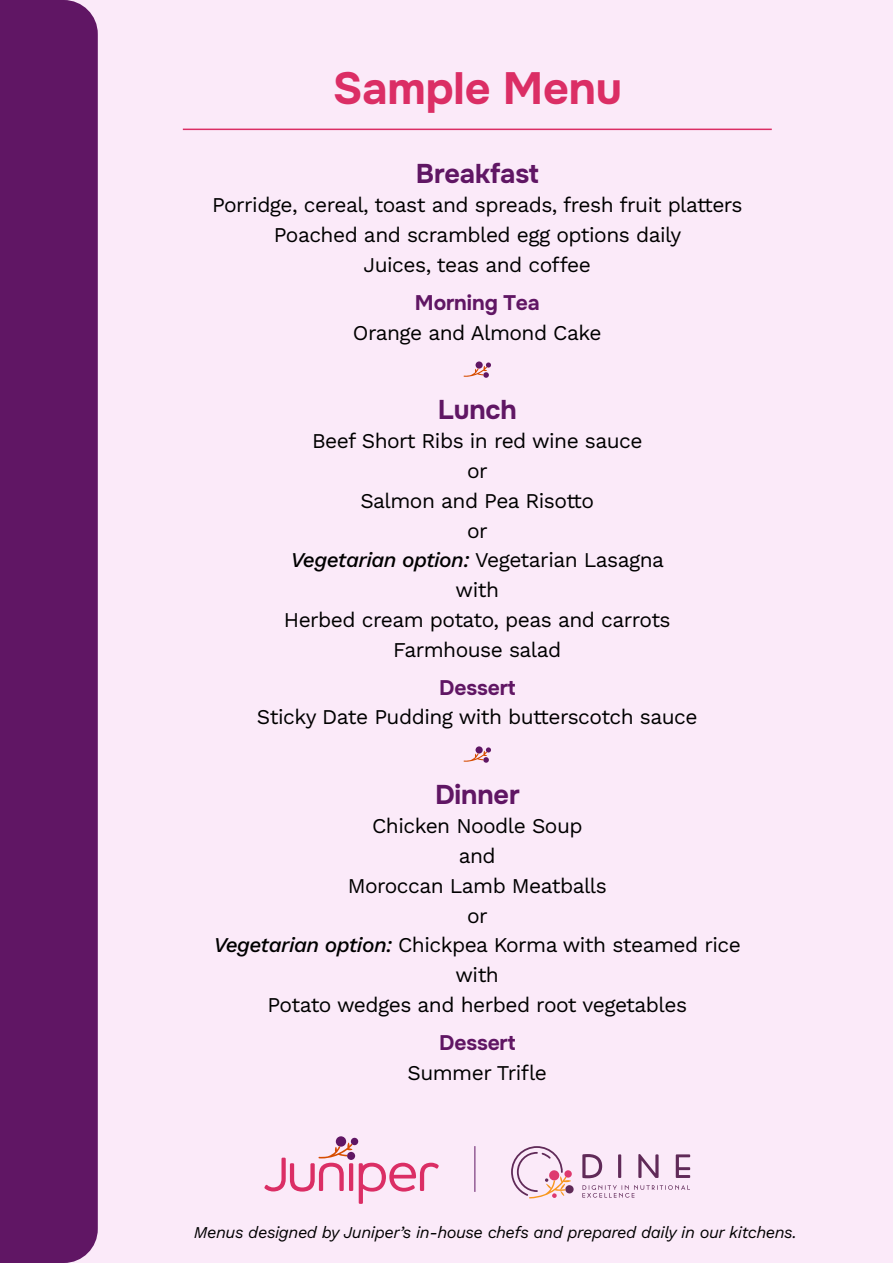
<style>
.page{position:relative;width:893px;height:1263px;background:#fbeaf9}
.page>*{position:absolute;margin:0;border:0;box-sizing:border-box;transform-origin:0 0}
.t1{font:45px "Onest";letter-spacing:-.005em;color:#db2e65}
.t2{font:27px "Onest";letter-spacing:-.005em;color:#601664}
.t3{font:21px/29.7px "Work Sans";letter-spacing:-.025em;color:#000;text-align:center}
.t4{font:21px "Onest";letter-spacing:-.005em;color:#601664}
.t5{font:italic 16.5px "Work Sans";letter-spacing:-.025em;color:#000}
.s1{font-style:italic}
</style>
<div class="page">
<svg style="left:464px;top:362px;width:27px;height:16px"></svg>
<svg style="left:464px;top:747px;width:27px;height:16px"></svg>
<div style="left:0;top:0;width:98px;height:1263px;background:#601664"></div>
<svg style="left:565px;top:1185px;width:9px;height:9px"></svg>
<svg style="left:511px;top:1146px;width:60px;height:52px"></svg>
<svg style="left:582px;top:1154px;width:20px;height:24px"></svg>
<hr style="left:618px;top:1154px;width:3px;height:24px;background:#602a58">
<svg style="left:676px;top:1154px;width:14px;height:24px"></svg>
<svg style="left:638px;top:1154px;width:21px;height:24px"></svg>
<svg style="left:582px;top:1185px;width:108px;height:13px"></svg>
<div style="left:336px;top:1136px;width:10px;height:11px;background:#601664;border-radius:50%"></div>
<svg style="left:264px;top:1142px;width:175px;height:62px"></svg>
<div style="left:351px;top:1138px;width:7px;height:7px;background:#601664;border-radius:50%"></div>
<hr style="left:474px;top:1146px;width:1px;height:46px;background:#601664">
<hr style="left:183px;top:129px;width:589px;height:1px;background:#db2e65">
<h1 class="t1" style="left:333px;top:61px;width:291px">Sample Menu</h1>
<p class="t2" style="left:416px;top:157px;width:124px">Breakfast</p>
<p class="t3" style="left:212px;top:189px;width:532px">Porridge, cereal, toast and spreads, fresh fruit platters<br>Poached and scrambled egg options daily<br>Juices, teas and coffee</p>
<p class="t4" style="left:415px;top:290px;width:126px">Morning Tea</p>
<p class="t3" style="left:353px;top:317px;width:250px">Orange and Almond Cake</p>
<p class="t2" style="left:438px;top:393px;width:81px">Lunch</p>
<p class="t3" style="left:284px;top:426px;width:388px">Beef Short Ribs in red wine sauce<br>or<br>Salmon and Pea Risotto<br>or<br><span class="s1">Vegetarian option:</span> Vegetarian Lasagna with<br>Herbed cream potato, peas and carrots<br>Farmhouse salad</p>
<p class="t4" style="left:439px;top:674px;width:78px">Dessert</p>
<p class="t3" style="left:257px;top:702px;width:442px">Sticky Date Pudding with butterscotch sauce</p>
<p class="t2" style="left:435px;top:778px;width:86px">Dinner</p>
<p class="t3" style="left:214px;top:810px;width:529px">Chicken Noodle Soup<br>and<br>Moroccan Lamb Meatballs<br>or<br><span class="s1">Vegetarian option:</span> Chickpea Korma with steamed rice with<br>Potato wedges and herbed root vegetables</p>
<p class="t4" style="left:439px;top:1030px;width:78px">Dessert</p>
<p class="t3" style="left:407px;top:1057px;width:141px">Summer Trifle</p>
<p class="t5" style="left:194px;top:1220px;width:604px">Menus designed by Juniper’s in-house chefs and prepared daily in our kitchens.</p>
</div>
